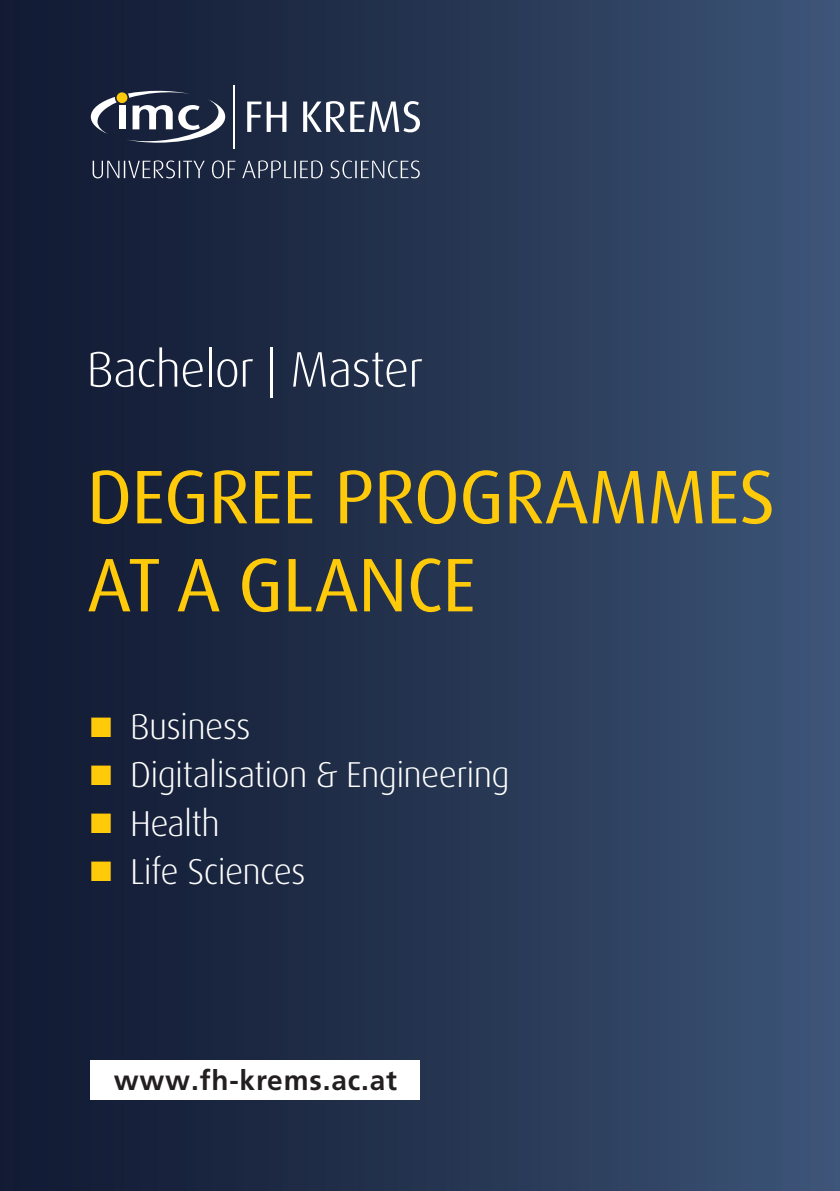
<style>
.page{position:relative;width:840px;height:1191px;background:#fff}
.page>*{position:absolute;margin:0;border:0;box-sizing:border-box;transform-origin:0 0}
.t1{font:76px/88px "Dax OT";letter-spacing:-.01em;color:#feca0a}
.t2{font:300 50px "Dax OT";letter-spacing:-.02em;color:#fff}
.t3{font:300 36px "Dax OT";letter-spacing:-.02em;color:#fff}
.t4{font:700 28px "Frutiger LT Pro";letter-spacing:.03em;color:#231f20}
.s1{color:#feca0a}
</style>
<div class="page">
<div style="left:0;top:0;width:839px;height:1191px;background:linear-gradient(to right,#0f162e,#3b5375)"></div>
<hr style="left:233px;top:85px;width:2px;height:64px;background:#fff">
<svg style="left:91px;top:91px;width:134px;height:52px"></svg>
<svg style="left:247px;top:101px;width:173px;height:31px"></svg>
<svg style="left:93px;top:160px;width:326px;height:18px;background:#475166"></svg>
<div style="left:91px;top:1060px;width:329px;height:40px;background:#fff"></div>
<h2 class="t2" style="left:86px;top:338px;width:338px">Bachelor | Master</h2>
<h1 class="t1" style="left:87px;top:454px;width:689px">DEGREE PROGRAMMES<br>AT A GLANCE</h1>
<p class="t3" style="left:90px;top:704px;width:162px"><span class="s1">■</span> Business</p>
<p class="t3" style="left:90px;top:752px;width:420px"><span class="s1">■</span> Digitalisation &amp; Engineering</p>
<p class="t3" style="left:90px;top:800px;width:131px"><span class="s1">■</span> Health</p>
<p class="t3" style="left:90px;top:848px;width:217px"><span class="s1">■</span> Life Sciences</p>
<p class="t4" style="left:114px;top:1063px;width:284px">www.fh-krems.ac.at</p>
</div>
